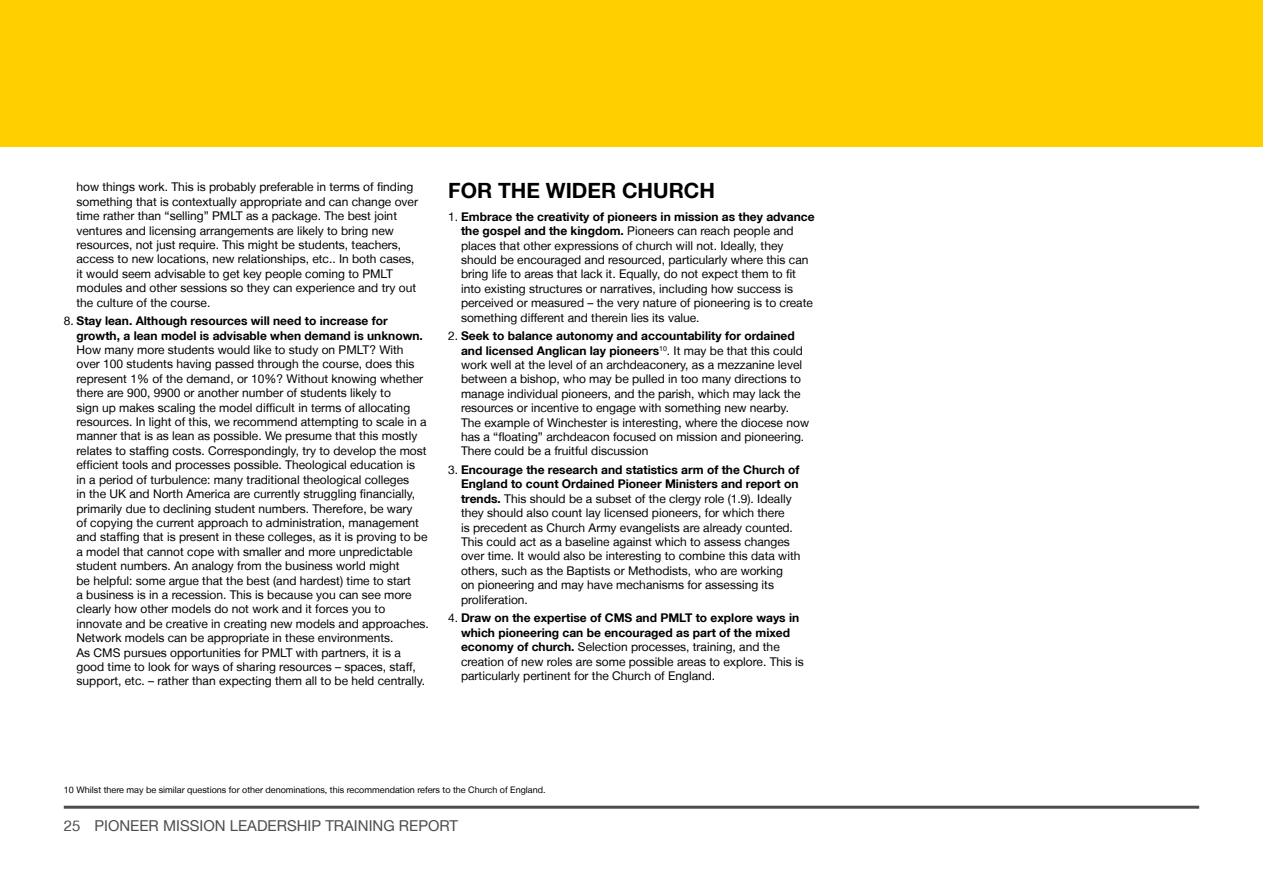
<style>
.page{position:relative;width:1263px;height:893px;background:#fff}
.page>*{position:absolute;margin:0;border:0;box-sizing:border-box;transform-origin:0 0}
.t1{font:700 21px "Helvetica Neue LT";color:#000}
.t2{font:15px "Helvetica Neue LT";color:#4d4d4d}
.t3{font:12px/14.4px "Helvetica Neue LT";color:#000}
.t4{font:700 12px/14.4px "Helvetica Neue LT";color:#000}
.t5{font:9px "Helvetica Neue LT";color:#000}
.s1{font-weight:400}
.s2{font-weight:700}
</style>
<div class="page">
<div style="left:0;top:0;width:1263px;height:147px;background:#ffd000"></div>
<hr style="left:64px;top:806px;width:1135px;height:3px;background:#4d4d4d">
<p class="t3" style="left:77px;top:180px;width:343px">how things work. This is probably preferable in terms of finding something that is contextually appropriate and can change over time rather than “selling” PMLT as a package. The best joint ventures and licensing arrangements are likely to bring new resources, not just require. This might be students, teachers, access to new locations, new relationships, etc.. I n both cases, it would seem advisable to get key people coming to PMLT modules and other sessions so they can experience and try out the culture of the course.</p>
<p class="t4" style="left:77px;top:314px;width:348px;text-indent:-13px"><span class="s1">8.</span> Stay lean. Although resources will need to increase for growth, a lean model is advisable when demand is unknown.</p>
<p class="t3" style="left:77px;top:342px;width:354px">How many more students would like to study on PMLT? With over 100 students having passed through the course, does this represent 1% of the demand, or 10%? Without knowing whether there are 900, 9900 or another number of students likely to<br>sign up makes scaling the model difficult in terms of allocating resources. I n light of this, we recommend attempting to scale in a manner that is as lean as possible. We presume that this mostly relates to staffing costs. Correspondingly, try to develop the most efficient tools and processes possible. Theological education is<br>in a period of turbulence: many traditional theological colleges<br>in the UK and North America are currently struggling financially, primarily due to declining student numbers. Therefore, be wary<br>of copying the current approach to administration, management and staffing that is present in these colleges, as it is proving to be a model that cannot cope with smaller and more unpredictable student numbers. An analogy from the business world might<br>be helpful: some argue that the best (and hardest) time to start<br>a business is in a recession. This is because you can see more clearly how other models do not work and it forces you to innovate and be creative in creating new models and approaches.<br>Network models can be appropriate in these environments.<br>As CMS pursues opportunities for PMLT with partners, it is a good time to look for ways of sharing resources – spaces, staff, support, etc. – rather than expecting them all to be held centrally.</p>
<h1 class="t1" style="left:448px;top:177px;width:268px">For the wider church</h1>
<p class="t3" style="left:461px;top:209px;width:355px;text-indent:-13px">1. <span class="s2">Embrace the creativity of pioneers in mission as they advance the gospel and the kingdom.</span> Pioneers can reach people and places that other expressions of church will not. Ideally, they should be encouraged and resourced, particularly where this can bring life to areas that lack it. Equally, do not expect them to fit into existing structures or narratives, including how success is perceived or measured – the very nature of pioneering is to create something different and therein lies its value.</p>
<p class="t3" style="left:461px;top:329px;width:350px;text-indent:-13px">2. <span class="s2">Seek to balance autonomy and accountability for ordained and licensed Anglican lay pioneers</span><sup>10</sup>. It may be that this could work well at the level of an archdeaconery, as a mezzanine level between a bishop, who may be pulled in too many directions to manage individual pioneers, and the parish, which may lack the resources or incentive to engage with something new nearby.<br>The example of Winchester is interesting, where the diocese now has a “floating” archdeacon focused on mission and pioneering.<br>There could be a fruitful discussion</p>
<p class="t3" style="left:461px;top:462px;width:341px;text-indent:-13px">3. <span class="s2">Encourage the research and statistics arm of the Church of England to count Ordained Pioneer Ministers and report on trends.</span> This should be a subset of the clergy role (1.9). Ideally they should also count lay licensed pioneers, for which there<br>is precedent as Church Army evangelists are already counted.<br>This could act as a baseline against which to assess changes over time. It would also be interesting to combine this data with others, such as the Baptists or Methodists, who are working<br>on pioneering and may have mechanisms for assessing its proliferation.</p>
<p class="t3" style="left:461px;top:611px;width:344px;text-indent:-13px">4. <span class="s2">Draw on the expertise of CMS and PMLT to explore ways in which pioneering can be encouraged as part of the mixed economy of church.</span> Selection processes, training, and the creation of new roles are some possible areas to explore. This is particularly pertinent for the Church of England.</p>
<p class="t5" style="left:64px;top:784px;width:483px">10 Whilst there may be similar questions for other denominations, this recommendation refers to the Church of England.</p>
<p class="t2" style="left:64px;top:817px;width:392px">25 Pioneer Mission Leadership Training Report</p>
</div>
